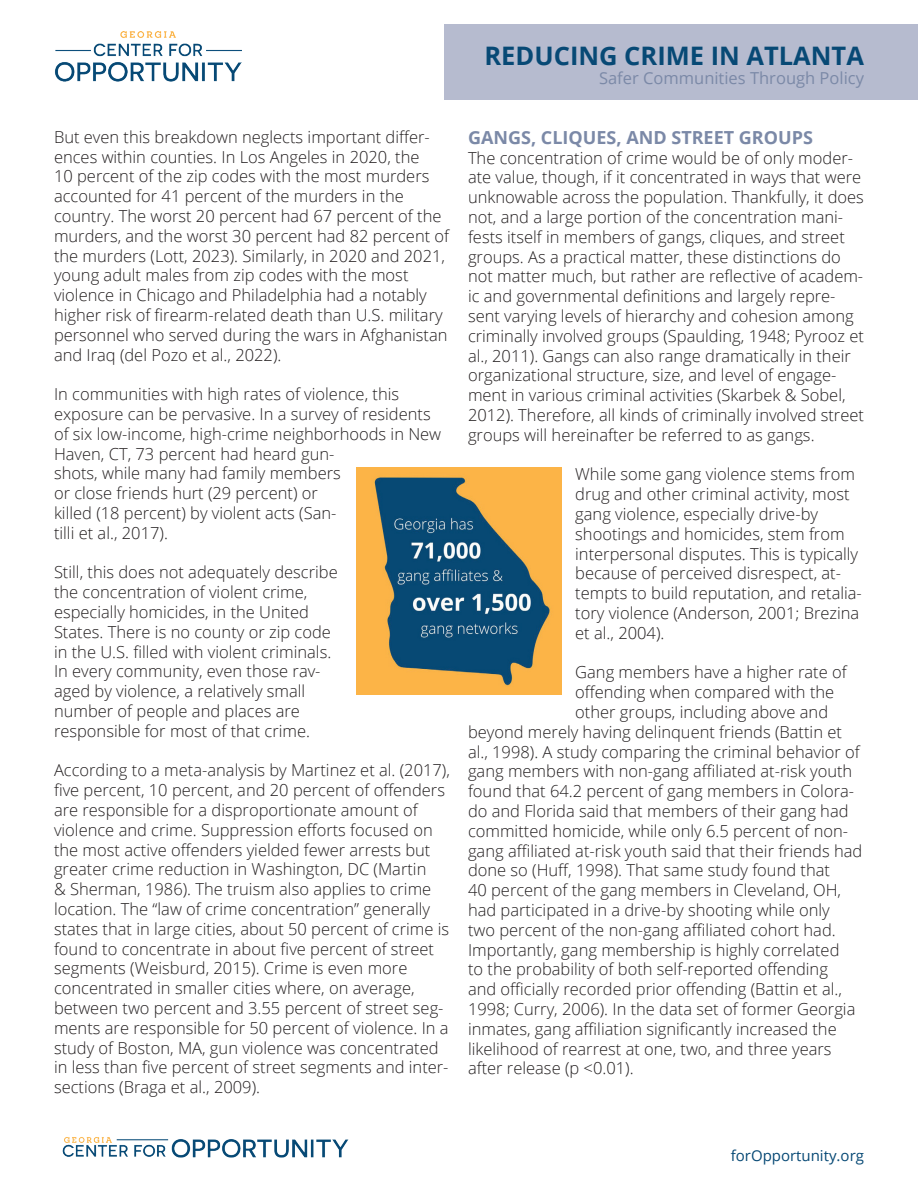
<style>
.page{position:relative;width:918px;height:1188px;background:#fff}
.page>*{position:absolute;margin:0;border:0;box-sizing:border-box;transform-origin:0 0}
.t1{font:700 25.5px "Open Sans";color:#074975}
.t2{font:700 18px "Open Sans";color:#7b89a7}
.t3{font:300 16.5px/19.8px "Open Sans";color:#231f20}
.t4{font:16.5px "Open Sans";color:#7b89a7}
.t5{font:15px "Open Sans";color:#074975}
</style>
<div class="page">
<div style="left:445px;top:25px;width:473px;height:75px;background:#b6bbcf"></div>
<img style="left:55px;top:32px;width:187px;height:50px">
<img style="left:62px;top:1137px;width:287px;height:21px">
<img style="left:356px;top:468px;width:206px;height:227px">
<p class="t3" style="left:54px;top:126px;width:397px">But even this breakdown neglects important differ&shy;ences within counties. In Los Angeles in 2020, the<br>10 percent of the zip codes with the most murders accounted for 41 percent of the murders in the country. The worst 20 percent had 67 percent of the murders, and the worst 30 percent had 82 percent of the murders (Lott, 2023). Similarly, in 2020 and 2021, young adult males from zip codes with the most violence in Chicago and Philadelphia had a notably higher risk of firearm-related death than U.S. military personnel who served during the wars in Afghanistan and Iraq (del Pozo et al., 2022).</p>
<p class="t3" style="left:54px;top:384px;width:389px">In communities with high rates of violence, this exposure can be pervasive. In a survey of residents of six low-income, high-crime neighborhoods in New Haven, CT, 73 percent had heard gun-<br>shots, while many had family members<br>or close friends hurt (29 percent) or<br>killed (18 percent) by violent acts (San-<br>tilli et al., 2017).</p>
<p class="t3" style="left:54px;top:562px;width:285px">Still, this does not adequately describe the concentration of violent crime, especially homicides, in the United States. There is no county or zip code in the U.S. filled with violent criminals.<br>In every community, even those rav&shy;aged by violence, a relatively small number of people and places are responsible for most of that crime.</p>
<p class="t3" style="left:54px;top:760px;width:398px">According to a meta-analysis by Martinez et al. (2017), five percent, 10 percent, and 20 percent of offenders are responsible for a disproportionate amount of violence and crime. Suppression efforts focused on the most active offenders yielded fewer arrests but greater crime reduction in Washington, DC (Martin<br>&amp; Sherman, 1986). The truism also applies to crime location. The “law of crime concentration” generally states that in large cities, about 50 percent of crime is found to concentrate in about five percent of street segments (Weisburd, 2015). Crime is even more concentrated in smaller cities where, on average, between two percent and 3.55 percent of street seg&shy;ments are responsible for 50 percent of violence. In a study of Boston, MA, gun violence was concentrated in less than five percent of street segments and inter&shy;sections (Braga et al., 2009).</p>
<h1 class="t1" style="left:485px;top:37px;width:381px">REDUCING CRIME IN ATLANTA</h1>
<p class="t4" style="left:599px;top:67px;width:266px">Safer Communities Through Policy</p>
<p class="t2" style="left:468px;top:125px;width:346px">GANGS, CLIQUES, AND STREET GROUPS</p>
<p class="t3" style="left:468px;top:147px;width:398px">The concentration of crime would be of only moder&shy;ate value, though, if it concentrated in ways that were unknowable across the population. Thankfully, it does not, and a large portion of the concentration mani&shy;fests itself in members of gangs, cliques, and street groups. As a practical matter, these distinctions do not matter much, but rather are reflective of academ&shy;ic and governmental definitions and largely repre&shy;sent varying levels of hierarchy and cohesion among criminally involved groups (Spaulding, 1948; Pyrooz et al., 2011). Gangs can also range dramatically in their organizational structure, size, and level of engage&shy;ment in various criminal activities (Skarbek &amp; Sobel, 2012). Therefore, all kinds of criminally involved street groups will hereinafter be referred to as gangs.</p>
<p class="t3" style="left:575px;top:464px;width:288px">While some gang violence stems from drug and other criminal activity, most gang violence, especially drive-by shootings and homicides, stem from interpersonal disputes. This is typically because of perceived disrespect, at&shy;tempts to build reputation, and retalia&shy;tory violence (Anderson, 2001; Brezina et al., 2004).</p>
<p class="t3" style="left:575px;top:662px;width:273px">Gang members have a higher rate of</p>
<p class="t3" style="left:575px;top:682px;width:261px">offending when compared with the</p>
<p class="t3" style="left:575px;top:702px;width:254px">other groups, including above and</p>
<p class="t3" style="left:468px;top:722px;width:375px">beyond merely having delinquent friends (Battin et</p>
<p class="t3" style="left:468px;top:741px;width:393px">al., 1998). A study comparing the criminal behavior of</p>
<p class="t3" style="left:468px;top:761px;width:386px">gang members with non-gang affiliated at-risk youth</p>
<p class="t3" style="left:468px;top:781px;width:388px">found that 64.2 percent of gang members in Colora-</p>
<p class="t3" style="left:468px;top:801px;width:382px">do and Florida said that members of their gang had</p>
<p class="t3" style="left:468px;top:821px;width:382px">committed homicide, while only 6.5 percent of non-</p>
<p class="t3" style="left:468px;top:840px;width:396px">gang affiliated at-risk youth said that their friends had</p>
<p class="t3" style="left:468px;top:860px;width:364px">done so (Huff, 1998). That same study found that</p>
<p class="t3" style="left:468px;top:880px;width:375px">40 percent of the gang members in Cleveland, OH,</p>
<p class="t3" style="left:468px;top:900px;width:363px">had participated in a drive-by shooting while only</p>
<p class="t3" style="left:468px;top:920px;width:369px">two percent of the non-gang affiliated cohort had.</p>
<p class="t3" style="left:468px;top:939px;width:373px">Importantly, gang membership is highly correlated</p>
<p class="t3" style="left:468px;top:959px;width:361px">to the probability of both self-reported offending</p>
<p class="t3" style="left:468px;top:979px;width:376px">and officially recorded prior offending (Battin et al.,</p>
<p class="t3" style="left:468px;top:999px;width:389px">1998; Curry, 2006). In the data set of former Georgia</p>
<p class="t3" style="left:468px;top:1019px;width:370px">inmates, gang affiliation significantly increased the</p>
<p class="t3" style="left:468px;top:1038px;width:365px">likelihood of rearrest at one, two, and three years</p>
<p class="t3" style="left:468px;top:1058px;width:167px">after release (p &lt;0.01).</p>
<p class="t5" style="left:731px;top:1145px;width:135px">forOpportunity.org</p>
</div>
